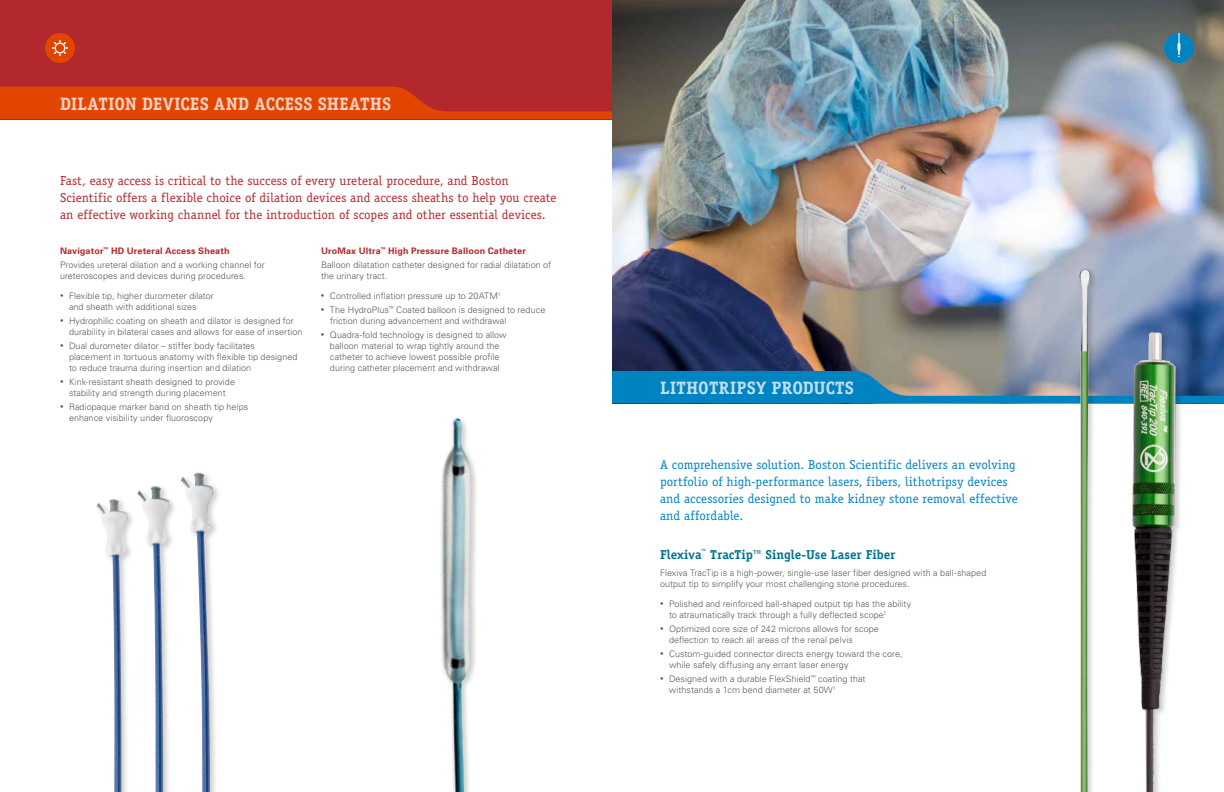
<style>
.page{position:relative;width:1224px;height:792px;background:#fff}
.page>*{position:absolute;margin:0;border:0;box-sizing:border-box;transform-origin:0 0}
.t1{font:700 18px "Officina Serif";letter-spacing:.005em;color:#f7d1bf}
.t2{font:700 18px "Officina Serif";letter-spacing:.01em;color:#bfe0f0}
.t3{font:13px/17px "Officina Serif";letter-spacing:.005em;color:#b3282d}
.t4{font:13px/17px "Officina Serif";letter-spacing:.005em;color:#0083c1}
.t5{font:700 13px "Officina Serif";letter-spacing:.005em;color:#00748d}
.t6{font:300 9px/11px "Univers";letter-spacing:.005em;color:#58595b}
.s1{font-weight:700;color:#b3282d}
.s2{font-size:7px}
</style>
<div class="page">
<img style="left:612px;top:0;width:612px;height:404px">
<div style="left:0;top:0;width:612px;height:119px;background:#b3282d"></div>
<svg style="left:0;top:87px;width:612px;height:32px"></svg>
<div style="left:45px;top:33px;width:30px;height:30px;background:#e14500;border-radius:50%"></div>
<svg style="left:52px;top:40px;width:16px;height:16px"></svg>
<div style="left:1164px;top:33px;width:30px;height:30px;background:#0083c1;border-radius:50%"></div>
<svg style="left:1178px;top:33px;width:2px;height:24px"></svg>
<svg style="left:612px;top:371px;width:612px;height:32px;background:#3586af"></svg>
<div style="left:438px;top:416px;width:41px;height:376px;background:#000;opacity:.2"></div>
<img style="left:440px;top:418px;width:33px;height:374px">
<div style="left:95px;top:470px;width:127px;height:322px;background:#000;opacity:.2"></div>
<img style="left:137px;top:472px;width:77px;height:320px">
<div style="left:1131px;top:331px;width:53px;height:461px;background:#000;opacity:.2"></div>
<img style="left:1127px;top:333px;width:52px;height:459px">
<div style="left:1077px;top:267px;width:22px;height:525px;background:#000;opacity:.2"></div>
<img style="left:1077px;top:269px;width:14px;height:523px">
<h1 class="t1" style="left:60px;top:93px;width:333px">DILATION DEVICES AND ACCESS SHEATHS</h1>
<p class="t3" style="left:60px;top:172px;width:498px">Fast, easy access is critical to the success of every ureteral procedure, and Boston<br>Scientific offers a flexible choice of dilation devices and access sheaths to help you create an effective working channel for the introduction of scopes and other essential devices.</p>
<p class="t6" style="left:60px;top:244px;width:206px;line-height:14px"><span class="s1">Navigator</span><sup>™</sup> <span class="s1">HD Ureteral Access Sheath<br></span>Provides ureteral dilation and a working channel for</p>
<p class="t6" style="left:60px;top:270px;width:188px">ureteroscopes and devices during procedures.</p>
<p class="t6" style="left:69px;top:290px;width:146px;text-indent:-9px"><span class="s2">•</span> Flexible tip, higher durometer dilator and sheath with additional sizes</p>
<p class="t6" style="left:69px;top:315px;width:235px;text-indent:-9px"><span class="s2">•</span> Hydrophilic coating on sheath and dilator is designed for durability in bilateral cases and allows for ease of insertion</p>
<p class="t6" style="left:69px;top:340px;width:230px;text-indent:-9px"><span class="s2">•</span> Dual durometer dilator – stiffer body facilitates placement in tortuous anatomy with flexible tip designed to reduce trauma during insertion and dilation</p>
<p class="t6" style="left:60px;top:376px;width:177px;text-align:center"><span class="s2">•</span> Kink-resistant sheath designed to provide stability and strength during placement</p>
<p class="t6" style="left:69px;top:401px;width:181px;text-indent:-9px"><span class="s2">•</span> Radiopaque marker band on sheath tip helps enhance visibility under fluoroscopy</p>
<p class="t6" style="left:321px;top:244px;width:232px;line-height:14px"><span class="s1">UroMax Ultra</span><sup>™</sup> <span class="s1">High Pressure Balloon Catheter<br></span>Balloon dilatation catheter designed for radial dilatation of</p>
<p class="t6" style="left:321px;top:270px;width:68px">the urinary tract.</p>
<p class="t6" style="left:321px;top:290px;width:181px"><span class="s2">•</span> Controlled inflation pressure up to 20ATM<sup>1</sup></p>
<p class="t6" style="left:330px;top:304px;width:217px;text-indent:-9px"><span class="s2">•</span> The HydroPlus<sup>™</sup> Coated balloon is designed to reduce friction during advancement and withdrawal</p>
<p class="t6" style="left:321px;top:329px;width:187px;text-align:center"><span class="s2">•</span> Quadra-fold technology is designed to allow balloon material to wrap tightly around the catheter to achieve lowest possible profile during catheter placement and withdrawal</p>
<h1 class="t2" style="left:660px;top:377px;width:195px">LITHOTRIPSY PRODUCTS</h1>
<h2 class="t4" style="left:660px;top:456px;width:359px">A comprehensive solution. Boston Scientific delivers an evolving portfolio of high-performance lasers, fibers, lithotripsy devices and accessories designed to make kidney stone removal effective and affordable.</h2>
<h2 class="t5" style="left:660px;top:546px;width:237px">Flexiva<sup>™</sup> TracTip™ Single-Use Laser Fiber</h2>
<p class="t6" style="left:660px;top:567px;width:328px">Flexiva TracTip is a high-power, single-use laser fiber designed with a ball-shaped output tip to simplify your most challenging stone procedures.</p>
<p class="t6" style="left:669px;top:598px;width:244px;text-indent:-9px"><span class="s2">•</span> Polished and reinforced ball-shaped output tip has the ability to atraumatically track through a fully deflected scope<sup>1</sup></p>
<p class="t6" style="left:669px;top:623px;width:211px;text-indent:-9px"><span class="s2">•</span> Optimized core size of 242 microns allows for scope deflection to reach all areas of the renal pelvis</p>
<p class="t6" style="left:669px;top:648px;width:235px;text-indent:-9px"><span class="s2">•</span> Custom-guided connector directs energy toward the core, while safely diffusing any errant laser energy</p>
<p class="t6" style="left:669px;top:673px;width:198px;text-indent:-9px"><span class="s2">•</span> Designed with a durable FlexShield<sup>™</sup> coating that withstands a 1cm bend diameter at 50W<sup>1</sup></p>
</div>
